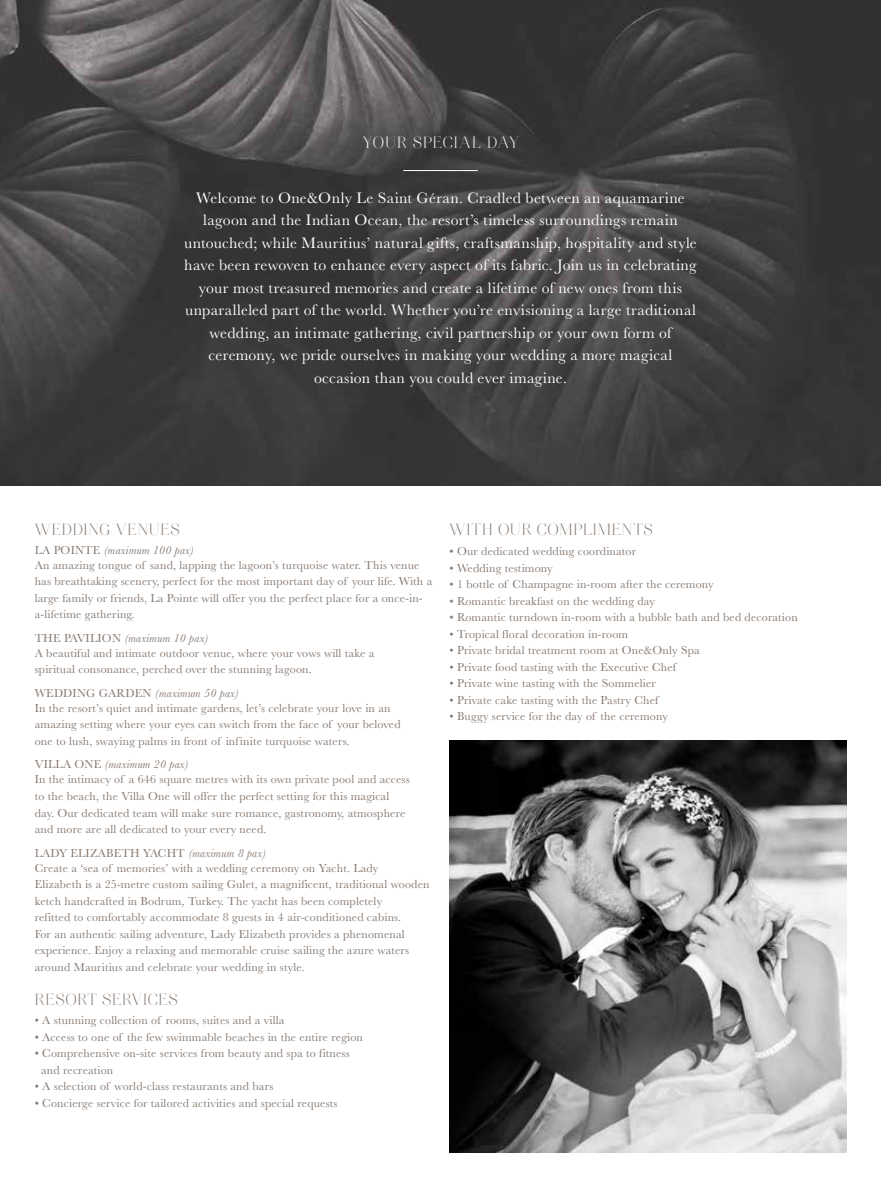
<style>
.page{position:relative;width:881px;height:1187px;background:#fff}
.page>*{position:absolute;margin:0;border:0;box-sizing:border-box;transform-origin:0 0}
.t1{font:16.5px "Aire Bold Pro";letter-spacing:.06em;color:#86786f}
.t2{font:16.5px "Aire Bold Pro";letter-spacing:.07em;color:#fff}
.t3{font:15.75px/22.5px "Baskerville";letter-spacing:.02em;color:#fff;text-align:center}
.t4{font:12px/16.5px "Baskerville";letter-spacing:.015em;color:#86786f}
.s1{font-style:italic}
</style>
<div class="page">
<img style="left:0;top:0;width:880px;height:485px">
<img style="left:449px;top:740px;width:397px;height:412px">
<hr style="left:403px;top:170px;width:74px;height:1px;background:#fff">
<h1 class="t2" style="left:363px;top:133px;width:156px">YOUR SPECIAL DAY</h1>
<p class="t3" style="left:184px;top:186px;width:514px">Welcome to One&amp;Only Le Saint Géran. Cradled between an aquamarine lagoon and the Indian Ocean, the resort’s timeless surroundings remain untouched; while Mauritius’ natural gifts, craftsmanship, hospitality and style have been rewoven to enhance every aspect of its fabric. Join us in celebrating your most treasured memories and create a lifetime of new ones from this unparalleled part of the world. Whether you’re envisioning a large traditional wedding, an intimate gathering, civil partnership or your own form of ceremony, we pride ourselves in making your wedding a more magical occasion than you could ever imagine.</p>
<h1 class="t1" style="left:35px;top:519px;width:146px">WEDDING VENUES</h1>
<p class="t4" style="left:35px;top:542px;width:386px;line-height:15px">LA POINTE <span class="s1">(maximum 100 pax)<br></span>An amazing tongue of sand, lapping the lagoon’s turquoise water. This venue</p>
<p class="t4" style="left:35px;top:573px;width:399px">has breathtaking scenery, perfect for the most important day of your life. With a large family or friends, La Pointe will offer you the perfect place for a once-in&shy;a-lifetime gathering.</p>
<p class="t4" style="left:35px;top:630px;width:341px;line-height:15px">THE PAVILION <span class="s1">(maximum 10 pax)<br></span>A beautiful and intimate outdoor venue, where your vows will take a</p>
<p class="t4" style="left:35px;top:657px;width:278px;line-height:23.5px">spiritual consonance, perched over the stunning lagoon.<br>WEDDING GARDEN <span class="s1">(maximum 50 pax)</span></p>
<p class="t4" style="left:35px;top:699px;width:367px">In the resort’s quiet and intimate gardens, let’s celebrate your love in an amazing setting where your eyes can switch from the face of your beloved one to lush, swaying palms in front of infinite turquoise waters.</p>
<p class="t4" style="left:35px;top:757px;width:376px;line-height:15px">VILLA ONE <span class="s1">(maximum 20 pax)<br></span>In the intimacy of a 646 square metres with its own private pool and access</p>
<p class="t4" style="left:35px;top:787px;width:372px">to the beach, the Villa One will offer the perfect setting for this magical day. Our dedicated team will make sure romance, gastronomy, atmosphere and more are all dedicated to your every need.</p>
<p class="t4" style="left:35px;top:845px;width:345px;line-height:15px">LADY ELIZABETH YACHT <span class="s1">(maximum 8 pax)<br></span>Create a ‘sea of memories’ with a wedding ceremony on Yacht. Lady</p>
<p class="t4" style="left:35px;top:875px;width:396px">Elizabeth is a 25-metre custom sailing Gulet, a magnificent, traditional wooden ketch handcrafted in Bodrum, Turkey. The yacht has been completely<br>refitted to comfortably accommodate 8 guests in 4 air-conditioned cabins.<br>For an authentic sailing adventure, Lady Elizabeth provides a phenomenal experience. Enjoy a relaxing and memorable cruise sailing the azure waters around Mauritius and celebrate your wedding in style.</p>
<h1 class="t1" style="left:35px;top:989px;width:144px">RESORT SERVICES</h1>
<p class="t4" style="left:35px;top:1012px;width:251px">• A stunning collection of rooms, suites and a villa</p>
<p class="t4" style="left:35px;top:1028px;width:329px">• Access to one of the few swimmable beaches in the entire region</p>
<p class="t4" style="left:41px;top:1045px;width:310px;text-indent:-6px">• Comprehensive on-site services from beauty and spa to fitness and recreation</p>
<p class="t4" style="left:35px;top:1078px;width:240px">• A selection of world-class restaurants and bars</p>
<p class="t4" style="left:35px;top:1094px;width:304px">• Concierge service for tailored activities and special requests</p>
<h1 class="t1" style="left:449px;top:519px;width:204px">WITH OUR COMPLIMENTS</h1>
<p class="t4" style="left:449px;top:543px;width:188px">• Our dedicated wedding coordinator</p>
<p class="t4" style="left:449px;top:559px;width:105px">• Wedding testimony</p>
<p class="t4" style="left:449px;top:576px;width:265px">• 1 bottle of Champagne in-room after the ceremony</p>
<p class="t4" style="left:449px;top:592px;width:207px">• Romantic breakfast on the wedding day</p>
<p class="t4" style="left:449px;top:609px;width:349px">• Romantic turndown in-room with a bubble bath and bed decoration</p>
<p class="t4" style="left:449px;top:625px;width:180px">• Tropical floral decoration in-room</p>
<p class="t4" style="left:449px;top:642px;width:252px">• Private bridal treatment room at One&amp;Only Spa</p>
<p class="t4" style="left:449px;top:658px;width:228px">• Private food tasting with the Executive Chef</p>
<p class="t4" style="left:449px;top:675px;width:208px">• Private wine tasting with the Sommelier</p>
<p class="t4" style="left:449px;top:691px;width:210px">• Private cake tasting with the Pastry Chef</p>
<p class="t4" style="left:449px;top:708px;width:220px">• Buggy service for the day of the ceremony</p>
</div>
